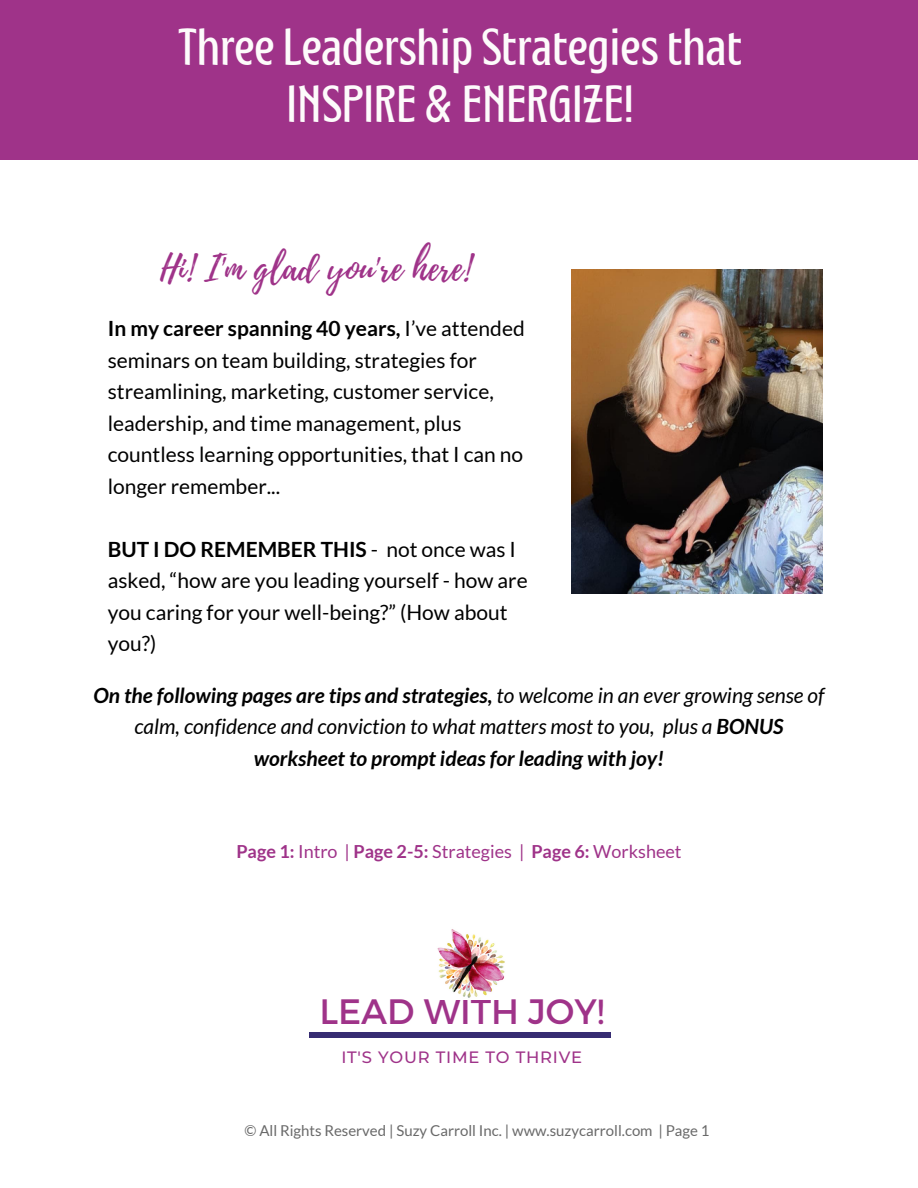
<style>
.page{position:relative;width:918px;height:1188px;background:#fff}
.page>*{position:absolute;margin:0;border:0;box-sizing:border-box;transform-origin:0 0}
.t1{font:42px/56.2px "Montagna LTD";color:#fdfbfb;text-align:center}
.t2{font:36px "Playlist Script";color:#9f3389}
.t3{font:35.25px "Montserrat";color:#9f3389}
.t4{font:21px/31.5px "Lato";color:#000}
.t5{font:italic 21px/31.5px "Lato";color:#000;text-align:center}
.t6{font:18px "Lato";color:#9f3389}
.t7{font:500 16.35px "Montserrat";letter-spacing:.05em;color:#9f3389}
.t8{font:15px "Lato";color:#696969}
.s1{font-weight:700}
</style>
<div class="page">
<div style="left:0;top:0;width:918px;height:160px;background:#9f3389"></div>
<div style="left:309px;top:1032px;width:302px;height:6px;background:#362c72"></div>
<img style="left:572px;top:270px;width:251px;height:324px">
<img style="left:437px;top:929px;width:68px;height:69px">
<p class="t1" style="left:178px;top:23px;width:565px">Three Leadership Strategies that<br>INSPIRE &amp; ENERGIZE!</p>
<h4 class="t2" style="left:160px;top:242px;width:312px">Hi! I'm glad you're here!</h4>
<h4 class="t4" style="left:108px;top:312px;width:419px"><span class="s1">In my career spanning 40 years,</span> I’ve attended seminars on team building, strategies for streamlining, marketing, customer service, leadership, and time management, plus countless learning opportunities, that I can no longer remember...</h4>
<h4 class="t4" style="left:108px;top:533px;width:421px"><span class="s1">BUT I DO REMEMBER THIS</span> - not once was I asked, “how are you leading yourself - how are you caring for your well-being?” (How about you?)</h4>
<p class="t5" style="left:93px;top:679px;width:733px"><span class="s1">On the following pages are tips and strategies,</span> to welcome in an ever growing sense of calm, confidence and conviction to what matters most to you, plus a <span class="s1">BONUS worksheet to prompt ideas for leading with joy!</span></p>
<h6 class="t6" style="left:236px;top:840px;width:447px"><span class="s1">Page 1:</span> Intro | <span class="s1">Page 2-5:</span> Strategies | <span class="s1">Page 6:</span> Worksheet</h6>
<p class="t3" style="left:319px;top:989px;width:286px">LEAD WITH JOY!</p>
<h1 class="t7" style="left:341px;top:1047px;width:242px">IT'S YOUR TIME TO THRIVE</h1>
<h3 class="t8" style="left:245px;top:1121px;width:467px">© All Rights Reserved | Suzy Carroll Inc. | www.suzycarroll.com | Page 1</h3>
</div>
